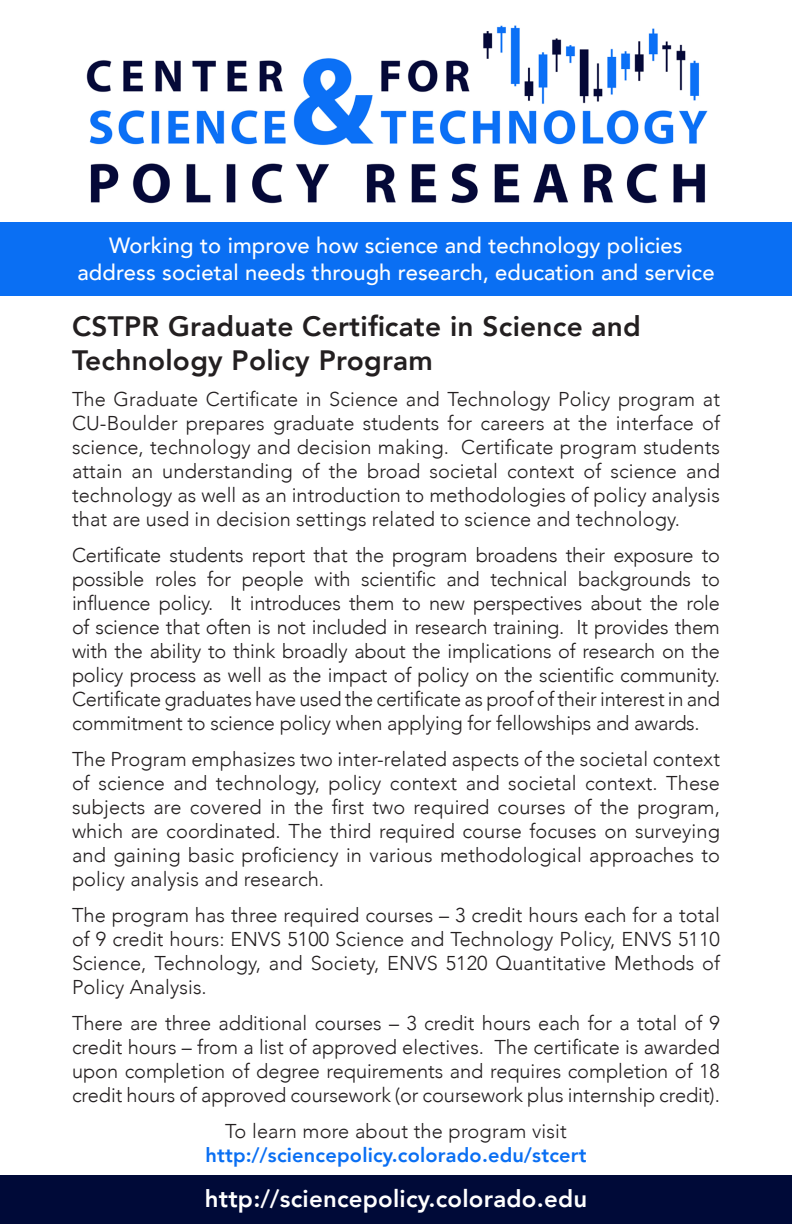
<style>
.page{position:relative;width:792px;height:1224px;background:#fff}
.page>*{position:absolute;margin:0;border:0;box-sizing:border-box;transform-origin:0 0}
.t1{font:800 28px/33.6px "Avenir";letter-spacing:.01em;color:#231f20}
.t2{font:800 24px "Avenir";letter-spacing:.01em;color:#fff}
.t3{font:500 22px/26.4px "Avenir";letter-spacing:.005em;color:#fff;text-align:center}
.t4{font:300 20px/24px "Avenir";letter-spacing:.005em;color:#231f20;text-align:justify}
.t5{font:800 20px "Avenir";letter-spacing:.01em;color:#0a6ff3}
</style>
<div class="page">
<div style="left:0;top:223px;width:792px;height:73px;background:#0a6ff3"></div>
<img style="left:86px;top:25px;width:622px;height:179px">
<div style="left:0;top:1175px;width:792px;height:49px;background:#000a38"></div>
<p class="t3" style="left:77px;top:231px;width:639px">Working to improve how science and technology policies address societal needs through research, education and service</p>
<p class="t1" style="left:72px;top:309px;width:570px">CSTPR Graduate Certificate in Science and<br>Technology Policy Program</p>
<p class="t4" style="left:72px;top:387px;width:650px">The Graduate Certificate in Science and Technology Policy program at CU-Boulder prepares graduate students for careers at the interface of science, technology and decision making. Certificate program students attain an understanding of the broad societal context of science and technology as well as an introduction to methodologies of policy analysis that are used in decision settings related to science and technology.</p>
<p class="t4" style="left:72px;top:543px;width:650px">Certificate students report that the program broadens their exposure to possible roles for people with scientific and technical backgrounds to influence policy. It introduces them to new perspectives about the role of science that often is not included in research training. It provides them with the ability to think broadly about the implications of research on the policy process as well as the impact of policy on the scientific community.<br>Certificate graduates have used the certificate as proof of their interest in and commitment to science policy when applying for fellowships and awards.</p>
<p class="t4" style="left:72px;top:747px;width:650px">The Program emphasizes two inter-related aspects of the societal context of science and technology, policy context and societal context. These subjects are covered in the first two required courses of the program, which are coordinated. The third required course focuses on surveying and gaining basic proficiency in various methodological approaches to policy analysis and research.</p>
<p class="t4" style="left:72px;top:903px;width:650px">The program has three required courses – 3 credit hours each for a total of 9 credit hours: ENVS 5100 Science and Technology Policy, ENVS 5110<br>Science, Technology, and Society, ENVS 5120 Quantitative Methods of Policy Analysis.</p>
<p class="t4" style="left:72px;top:1011px;width:650px">There are three additional courses – 3 credit hours each for a total of 9 credit hours – from a list of approved electives. The certificate is awarded upon completion of degree requirements and requires completion of 18 credit hours of approved coursework (or coursework plus internship credit).</p>
<p class="t4" style="left:225px;top:1119px;width:343px">To learn more about the program visit</p>
<p class="t5" style="left:205px;top:1139px;width:383px">http://sciencepolicy.colorado.edu/stcert</p>
<p class="t2" style="left:205px;top:1180px;width:384px">http://sciencepolicy.colorado.edu</p>
</div>
